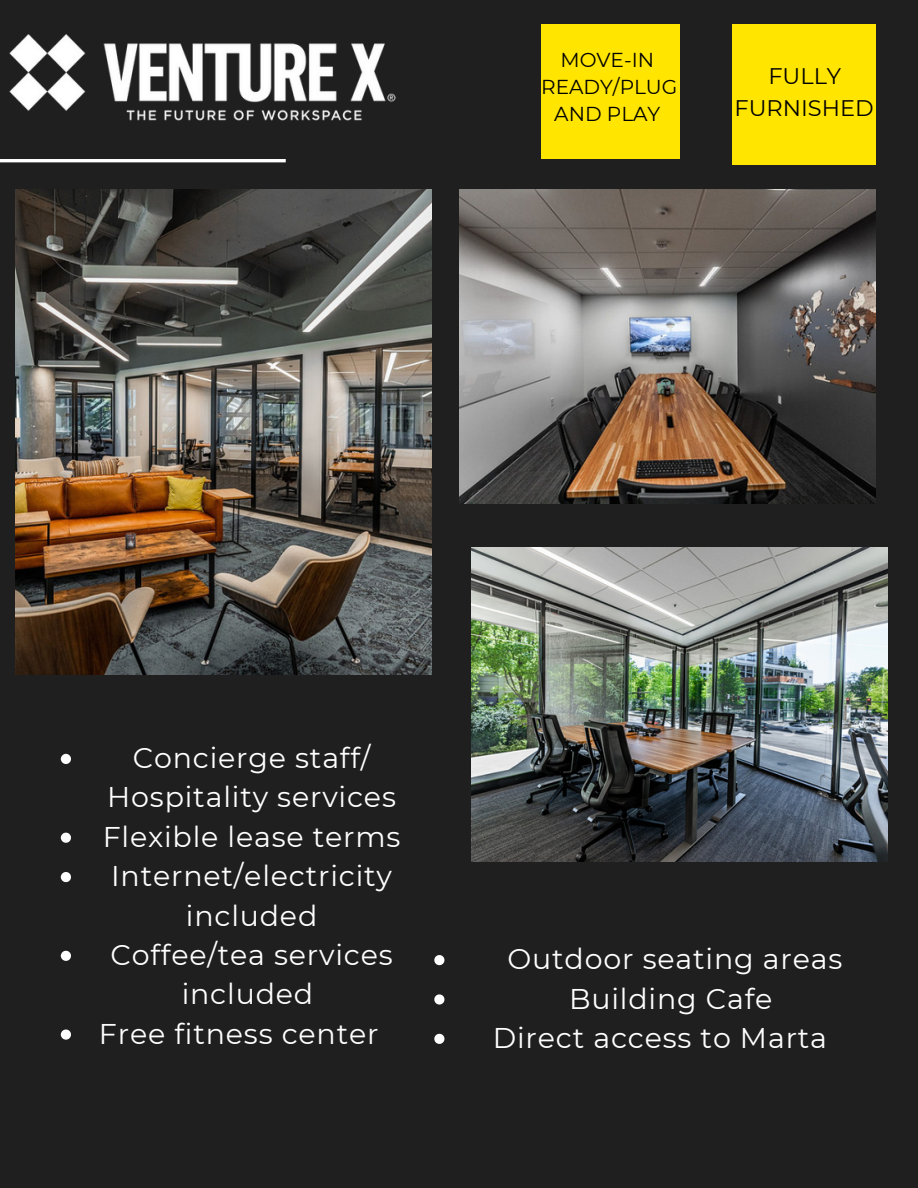
<style>
.page{position:relative;width:918px;height:1188px;background:#1f1f1f}
.page>*{position:absolute;margin:0;border:0;box-sizing:border-box;transform-origin:0 0}
.t1{font:28.5px/39.3px "Montserrat";letter-spacing:.03em;color:#fff;text-align:center}
.t2{font:22.5px/31.5px "Montserrat";color:#000;text-align:center}
.t3{font:20.1px/27px "Montserrat";color:#000;text-align:center}
</style>
<div class="page">
<img style="left:16px;top:189px;width:416px;height:485px">
<img style="left:9px;top:34px;width:387px;height:87px">
<img style="left:459px;top:189px;width:416px;height:314px">
<img style="left:471px;top:548px;width:417px;height:313px">
<hr style="left:0;top:159px;width:286px;height:3px;background:#fff">
<svg style="left:61px;top:754px;width:10px;height:10px"></svg>
<svg style="left:61px;top:833px;width:10px;height:10px"></svg>
<svg style="left:61px;top:872px;width:10px;height:10px"></svg>
<svg style="left:61px;top:951px;width:10px;height:10px"></svg>
<svg style="left:61px;top:1030px;width:10px;height:10px"></svg>
<svg style="left:434px;top:955px;width:10px;height:10px"></svg>
<svg style="left:434px;top:994px;width:10px;height:11px"></svg>
<svg style="left:434px;top:1034px;width:10px;height:10px"></svg>
<div style="left:541px;top:24px;width:139px;height:135px;background:#ffe500"></div>
<div style="left:732px;top:24px;width:144px;height:141px;background:#ffe500"></div>
<p class="t3" style="left:541px;top:46px;width:138px">MOVE-IN<br>READY/PLUG<br>AND PLAY</p>
<p class="t2" style="left:734px;top:61px;width:141px">FULLY<br>FURNISHED</p>
<p class="t1" style="left:133px;top:738px;width:239px">Concierge staff/</p>
<p class="t1" style="left:107px;top:778px;width:290px">Hospitality services</p>
<p class="t1" style="left:103px;top:817px;width:299px">Flexible lease terms</p>
<p class="t1" style="left:111px;top:856px;width:282px">Internet/electricity</p>
<p class="t1" style="left:186px;top:896px;width:133px">included</p>
<p class="t1" style="left:110px;top:935px;width:284px">Coffee/tea services</p>
<p class="t1" style="left:182px;top:974px;width:133px">included</p>
<p class="t1" style="left:99px;top:1014px;width:281px">Free fitness center</p>
<p class="t1" style="left:493px;top:939px;width:351px">Outdoor seating areas<br>Building Cafe<br>Direct access to Marta</p>
</div>
